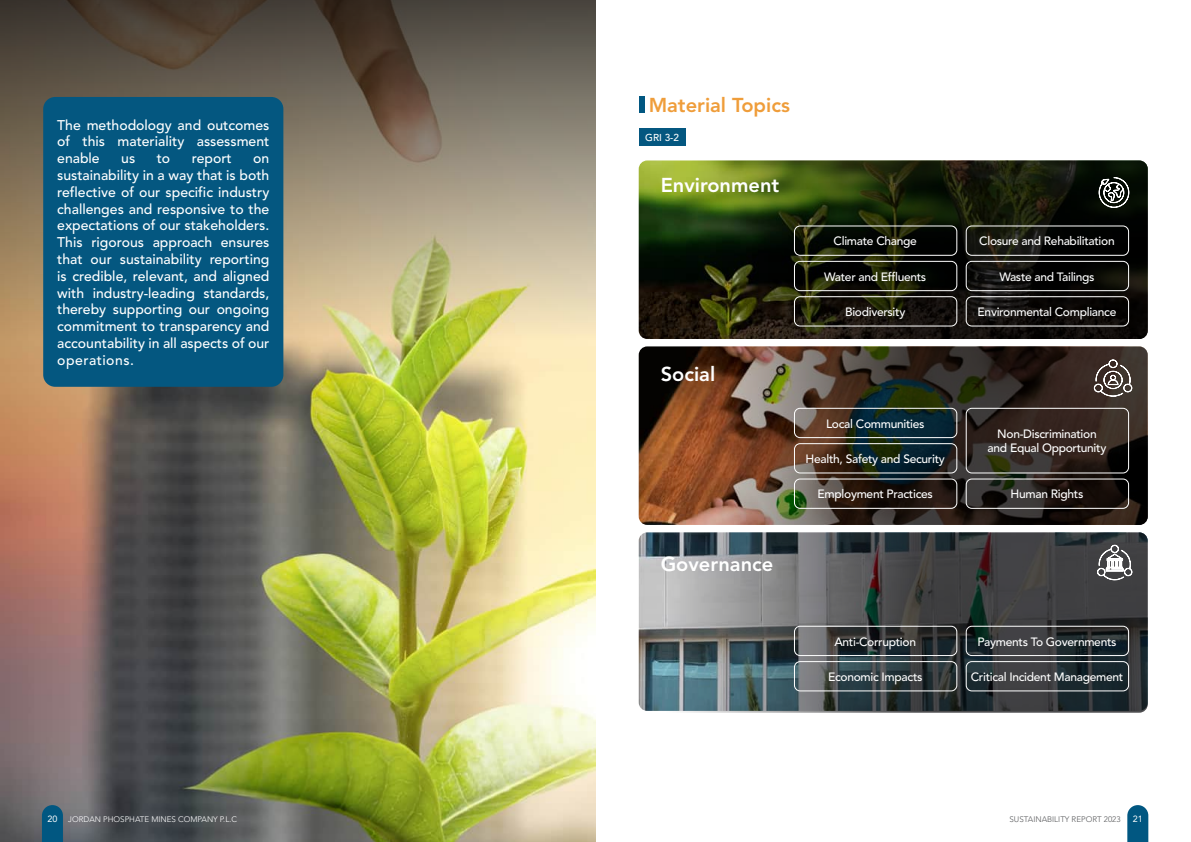
<style>
.page{position:relative;width:1191px;height:842px;background:#fff}
.page>*{position:absolute;margin:0;border:0;box-sizing:border-box;transform-origin:0 0}
.t1{font:800 20px "Avenir";color:#fff}
.t2{font:800 20px "Avenir";color:#ef9d3a}
.t3{font:500 14px/16.8px "Avenir";color:#fff;text-align:justify}
.t4{font:500 12px/14.4px "Avenir";letter-spacing:-.025em;color:#fff;text-align:center}
.t5{font:500 10px "Avenir";color:#fff}
.t6{font:9px "Avenir";color:#fff}
.t7{font:300 8px "Avenir";color:#fff}
.t8{font:300 8px "Avenir";color:#58595b}
.s1{font-weight:400;font-size:9px}
</style>
<div class="page">
<img style="left:638px;top:160px;width:509px;height:179px">
<div style="left:638px;top:97px;width:6px;height:16px;background:#015781"></div>
<div style="left:638px;top:128px;width:47px;height:18px;background:#045780"></div>
<svg style="left:638px;top:532px;width:509px;height:181px;background:#4f5659"></svg>
<img style="left:638px;top:346px;width:509px;height:179px;border-radius:9px">
<svg style="left:663px;top:160px;width:484px;height:179px;background:#1f250e"></svg>
<div style="left:794px;top:226px;width:163px;height:30px;border:1px solid #fff;border-radius:6px"></div>
<div style="left:966px;top:226px;width:162px;height:30px;border:1px solid #fff;border-radius:6px"></div>
<div style="left:794px;top:261px;width:163px;height:30px;border:1px solid #fff;border-radius:6px"></div>
<div style="left:966px;top:261px;width:162px;height:30px;border:1px solid #fff;border-radius:6px"></div>
<div style="left:794px;top:296px;width:163px;height:30px;border:1px solid #fff;border-radius:6px"></div>
<div style="left:966px;top:296px;width:162px;height:30px;border:1px solid #fff;border-radius:6px"></div>
<div style="left:794px;top:626px;width:163px;height:30px;border:1px solid #fff;border-radius:6px"></div>
<div style="left:966px;top:626px;width:162px;height:30px;border:1px solid #fff;border-radius:6px"></div>
<div style="left:794px;top:661px;width:163px;height:30px;border:1px solid #fff;border-radius:6px"></div>
<div style="left:966px;top:661px;width:162px;height:30px;border:1px solid #fff;border-radius:6px"></div>
<div style="left:794px;top:408px;width:163px;height:30px;border:1px solid #fff;border-radius:6px"></div>
<div style="left:794px;top:443px;width:163px;height:30px;border:1px solid #fff;border-radius:6px"></div>
<div style="left:966px;top:408px;width:162px;height:65px;border:1px solid #fff;border-radius:6px"></div>
<div style="left:794px;top:479px;width:163px;height:30px;border:1px solid #fff;border-radius:6px"></div>
<div style="left:966px;top:479px;width:162px;height:30px;border:1px solid #fff;border-radius:6px"></div>
<svg style="left:1098px;top:175px;width:31px;height:33px"></svg>
<svg style="left:1093px;top:359px;width:39px;height:38px"></svg>
<svg style="left:1097px;top:545px;width:35px;height:35px"></svg>
<img style="left:0;top:372px;width:595px;height:470px">
<svg style="left:0;top:0;width:595px;height:372px;background:#8f8469"></svg>
<div style="left:43px;top:97px;width:240px;height:290px;background:#045780;border-radius:12px"></div>
<svg style="left:42px;top:805px;width:21px;height:37px"></svg>
<svg style="left:1127px;top:805px;width:21px;height:37px"></svg>
<p class="t3" style="left:57px;top:117px;width:214px">The methodology and outcomes of this materiality assessment enable</p>
<p class="t3" style="left:121px;top:150px;width:16px">us</p>
<p class="t3" style="left:157px;top:150px;width:15px">to</p>
<p class="t3" style="left:192px;top:150px;width:41px">report</p>
<p class="t3" style="left:57px;top:150px;width:214px;text-indent:196px">on sustainability in a way that is both reflective of our specific industry challenges and responsive to the expectations of our stakeholders.<br>This rigorous approach ensures that our sustainability reporting is credible, relevant, and aligned with industry-leading standards, thereby supporting our ongoing commitment to transparency and accountability in all aspects of our operations.</p>
<h1 class="t2" style="left:648px;top:93px;width:143px">Material Topics</h1>
<p class="t5" style="left:645px;top:132px;width:35px">GRI 3-2</p>
<h1 class="t1" style="left:660px;top:174px;width:120px">Environment</h1>
<p class="t4" style="left:833px;top:234px;width:85px">Climate Change</p>
<p class="t4" style="left:979px;top:234px;width:137px">Closure and Rehabilitation</p>
<p class="t4" style="left:824px;top:270px;width:104px">Water and Effluents</p>
<p class="t4" style="left:999px;top:270px;width:97px">Waste and Tailings</p>
<p class="t4" style="left:845px;top:305px;width:62px">Biodiversity</p>
<p class="t4" style="left:977px;top:305px;width:140px">Environmental Compliance</p>
<h1 class="t1" style="left:660px;top:363px;width:56px">Social</h1>
<p class="t4" style="left:826px;top:416px;width:100px">Local Communities</p>
<p class="t4" style="left:805px;top:452px;width:141px">Health, Safety and Security</p>
<p class="t4" style="left:987px;top:427px;width:120px">Non-Discrimination and Equal Opportunity</p>
<p class="t4" style="left:817px;top:487px;width:117px">Employment Practices</p>
<p class="t4" style="left:1010px;top:487px;width:74px">Human Rights</p>
<h1 class="t1" style="left:660px;top:552px;width:114px">Governance</h1>
<p class="t4" style="left:834px;top:634px;width:83px">Anti-Corruption</p>
<p class="t4" style="left:977px;top:634px;width:141px">Payments To Governments</p>
<p class="t4" style="left:828px;top:670px;width:96px">Economic Impacts</p>
<p class="t4" style="left:970px;top:670px;width:154px">Critical Incident Management</p>
<p class="t7" style="left:47px;top:815px;width:191px"><span class="s1">20</span> JORDAN PHOSPHATE MINES COMPANY P.L.C</p>
<p class="t8" style="left:1009px;top:815px;width:112px">SUSTAINABILITY REPORT 2023</p>
<p class="t6" style="left:1132px;top:814px;width:12px">21</p>
</div>
